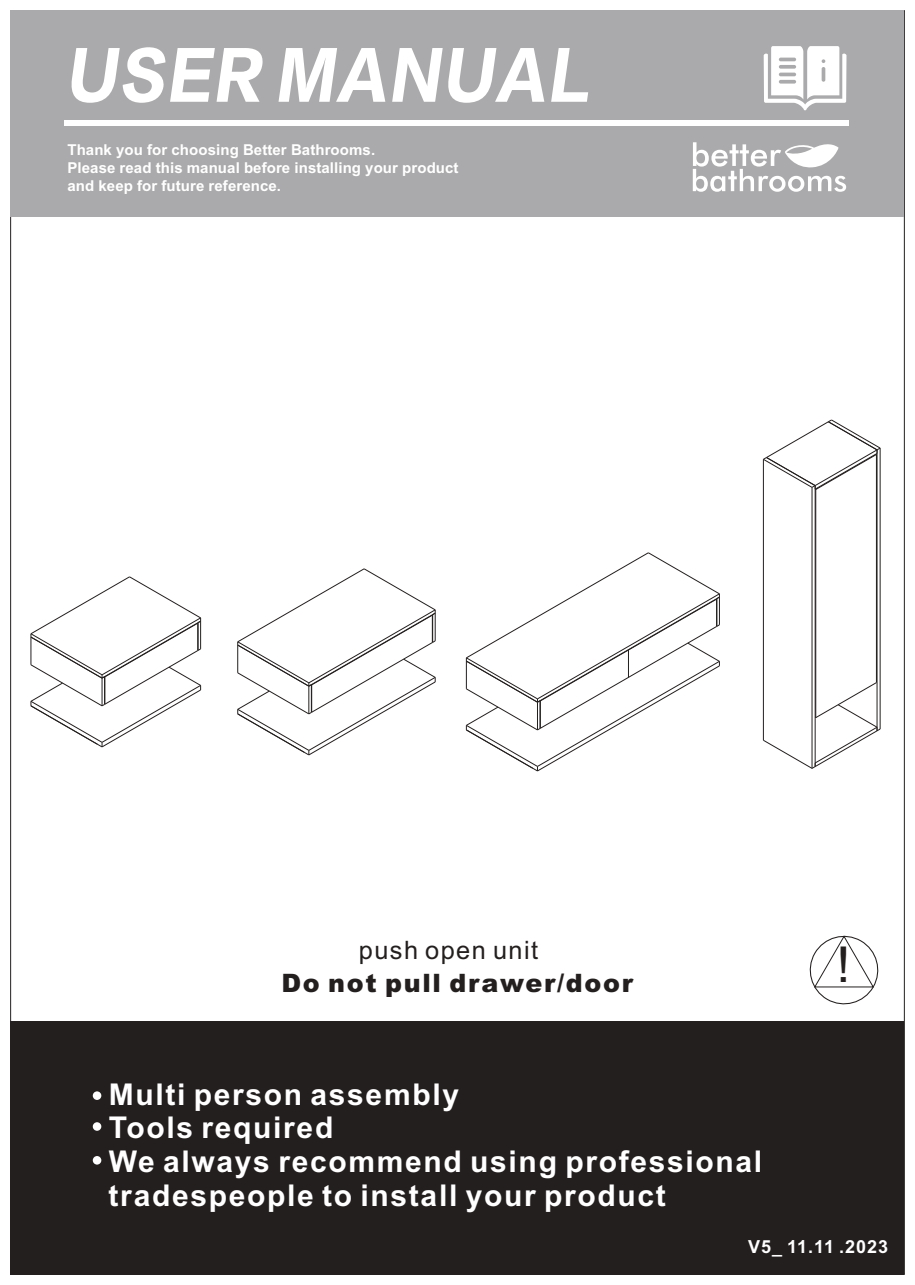
<style>
.page{position:relative;width:915px;height:1285px;background:#fff}
.page>*{position:absolute;margin:0;border:0;box-sizing:border-box;transform-origin:0 0}
.t1{font:62.55px "FZLTTHK GBK1 0";color:#fff;scale:.9 1}
.t2{font:49.5px "Arial";color:#241f1f}
.t3{font:700 30px/33.5px "Arial";letter-spacing:.055em;color:#fff}
.t4{font:900 25.35px "Arial";letter-spacing:.065em;color:#241f1f}
.t5{font:25.35px "Arial";letter-spacing:.055em;color:#241f1f}
.t6{font:700 18px "Arial";letter-spacing:.055em;color:#fff}
.t7{font:700 15px/18.5px "Arial";letter-spacing:.005em;color:#fff}
</style>
<div class="page">
<div style="left:11px;top:1020px;width:893px;height:253px;background:#241f1f"></div>
<div style="left:93px;top:1091px;width:8px;height:8px;background:#fff;border-radius:50%"></div>
<svg style="left:93px;top:1121px;width:8px;height:9px"></svg>
<svg style="left:93px;top:1155px;width:8px;height:9px"></svg>
<div style="left:11px;top:11px;width:893px;height:206px;background:#aaaaac"></div>
<svg style="left:692px;top:142px;width:153px;height:50px"></svg>
<svg style="left:763px;top:46px;width:83px;height:64px"></svg>
<div style="left:64px;top:120px;width:785px;height:5px;background:#fff"></div>
<svg style="left:237px;top:568px;width:199px;height:187px"></svg>
<svg style="left:465px;top:552px;width:255px;height:219px"></svg>
<svg style="left:30px;top:576px;width:171px;height:171px"></svg>
<hr style="left:762px;top:459px;width:1px;height:281px;background:#241f1f">
<hr style="left:811px;top:487px;width:1px;height:281px;background:#241f1f">
<hr style="left:814px;top:485px;width:1px;height:281px;background:#241f1f">
<hr style="left:815px;top:489px;width:1px;height:228px;background:#241f1f">
<hr style="left:875px;top:454px;width:1px;height:228px;background:#241f1f">
<hr style="left:879px;top:448px;width:1px;height:281px;background:#241f1f">
<hr style="left:876px;top:450px;width:1px;height:280px;background:#241f1f">
<svg style="left:762px;top:419px;width:118px;height:71px"></svg>
<svg style="left:762px;top:681px;width:118px;height:88px"></svg>
<svg style="left:809px;top:935px;width:70px;height:70px"></svg>
<h1 class="t1" style="left:66px;top:41px;width:595px">USER MANUAL</h1>
<p class="t7" style="left:67px;top:141px;width:392px">Thank you for choosing Better Bathrooms.<br>Please read this manual before installing your product and keep for future reference.</p>
<h3 class="t5" style="left:359px;top:940px;width:181px">push open unit</h3>
<h3 class="t4" style="left:281px;top:973px;width:353px">Do not pull drawer/door</h3>
<h2 class="t2" style="left:836px;top:945px;width:15px">!</h2>
<h3 class="t3" style="left:109px;top:1080px;width:654px">Multi person assembly<br>Tools required<br>We always recommend using professional tradespeople to install your product</h3>
<p class="t6" style="left:747px;top:1239px;width:142px">V5_ 11.11 .2023</p>
</div>
